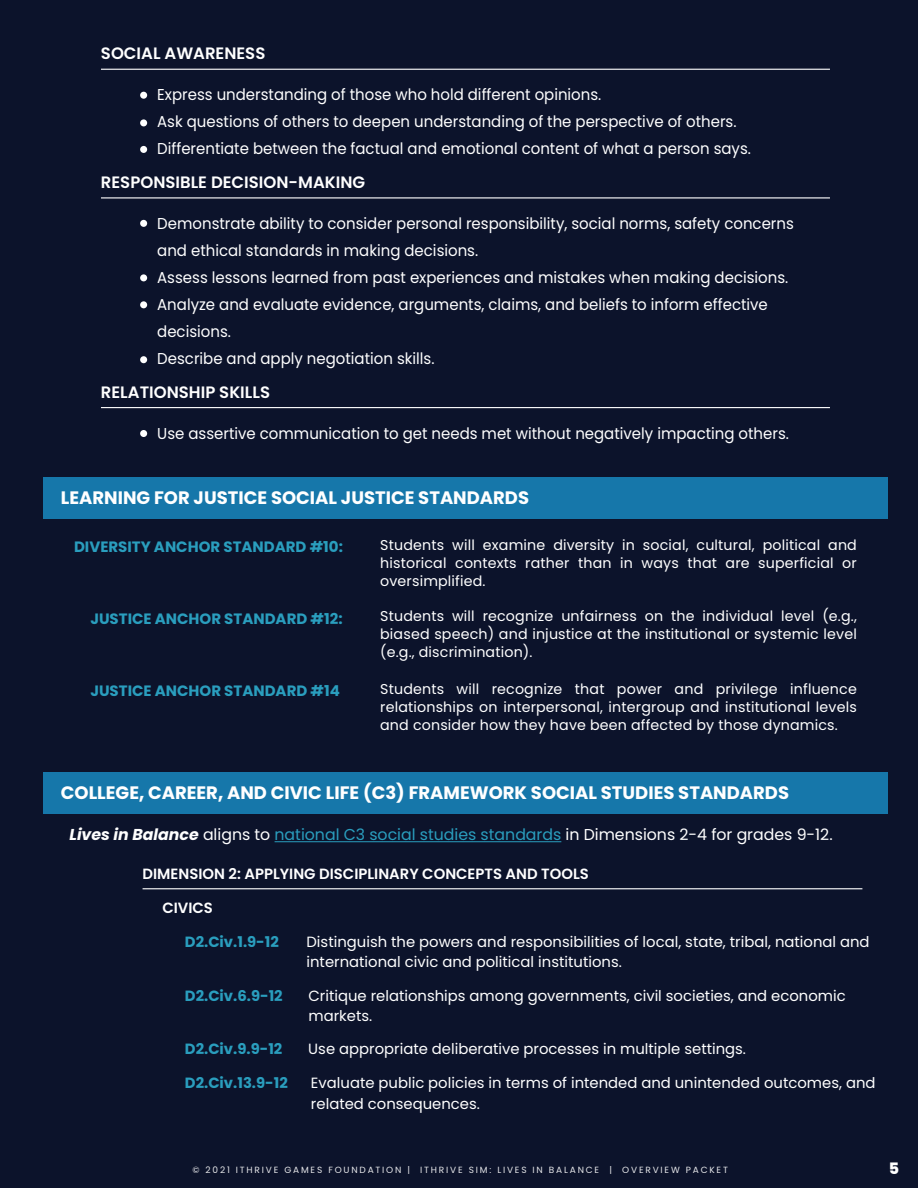
<style>
.page{position:relative;width:918px;height:1188px;background:#0c132b}
.page>*{position:absolute;margin:0;border:0;box-sizing:border-box;transform-origin:0 0}
.t1{font:700 18px "Poppins";color:#fff}
.t2{font:600 16.5px "Poppins";color:#fff}
.t3{font:15.75px/27px "Poppins";color:#fff;scale:.95 1}
.t4{font:15.75px "Poppins";color:#fff}
.t5{font:800 15.75px "Poppins";color:#fff}
.t6{font:700 15px "Poppins";color:#2a9ebe}
.t7{font:14.85px/20.7px "Poppins";color:#fff}
.t8{font:600 14.85px "Poppins";color:#fff}
.t9{font:700 14.85px "Poppins";color:#2a9ebe}
.t10{font:14.25px/18px "Poppins";letter-spacing:.01em;color:#fff;text-align:justify}
.t11{font:9px "Poppins";letter-spacing:.2em;color:#fff}
.s1{font-weight:700;font-style:italic}
.s2{color:#2a9ebe}
</style>
<div class="page">
<hr style="left:101px;top:69px;width:729px;height:1px;background:#fff">
<div style="left:140px;top:92px;width:7px;height:7px;background:#fff;border-radius:50%"></div>
<div style="left:140px;top:119px;width:7px;height:7px;background:#fff;border-radius:50%"></div>
<div style="left:140px;top:146px;width:7px;height:7px;background:#fff;border-radius:50%"></div>
<hr style="left:101px;top:197px;width:729px;height:1px;background:#fff">
<div style="left:140px;top:220px;width:7px;height:7px;background:#fff;border-radius:50%"></div>
<div style="left:140px;top:274px;width:7px;height:7px;background:#fff;border-radius:50%"></div>
<div style="left:140px;top:301px;width:7px;height:7px;background:#fff;border-radius:50%"></div>
<div style="left:140px;top:356px;width:7px;height:7px;background:#fff;border-radius:50%"></div>
<hr style="left:101px;top:407px;width:729px;height:1px;background:#fff">
<div style="left:140px;top:430px;width:7px;height:7px;background:#fff;border-radius:50%"></div>
<div style="left:43px;top:477px;width:845px;height:41px;background:#1677aa"></div>
<hr style="left:143px;top:888px;width:719px;height:1px;background:#fff">
<div style="left:43px;top:772px;width:845px;height:41px;background:#1677aa"></div>
<hr style="left:275px;top:841px;width:286px;height:1px;background:#2a9ebe">
<p class="t2" style="left:101px;top:44px;width:166px">SOCIAL AWARENESS</p>
<p class="t3" style="left:157px;top:81px;width:627px">Express understanding of those who hold different opinions.<br>Ask questions of others to deepen understanding of the perspective of others.<br>Differentiate between the factual and emotional content of what a person says.</p>
<p class="t2" style="left:101px;top:173px;width:266px">RESPONSIBLE DECISION-MAKING</p>
<p class="t3" style="left:157px;top:210px;width:672px">Demonstrate ability to consider personal responsibility, social norms, safety concerns and ethical standards in making decisions.<br>Assess lessons learned from past experiences and mistakes when making decisions.<br>Analyze and evaluate evidence, arguments, claims, and beliefs to inform effective decisions.<br>Describe and apply negotiation skills.</p>
<p class="t2" style="left:101px;top:382px;width:171px">RELATIONSHIP SKILLS</p>
<p class="t3" style="left:157px;top:420px;width:667px">Use assertive communication to get needs met without negatively impacting others.</p>
<p class="t1" style="left:61px;top:487px;width:470px">LEARNING FOR JUSTICE SOCIAL JUSTICE STANDARDS</p>
<p class="t6" style="left:74px;top:538px;width:270px">DIVERSITY ANCHOR STANDARD #10:</p>
<p class="t10" style="left:380px;top:536px;width:478px">Students will examine diversity in social, cultural, political and historical contexts rather than in ways that are superficial or oversimplified.</p>
<p class="t6" style="left:90px;top:610px;width:254px">JUSTICE ANCHOR STANDARD #12:</p>
<p class="t10" style="left:380px;top:608px;width:478px">Students will recognize unfairness on the individual level (e.g., biased speech) and injustice at the institutional or systemic level (e.g., discrimination).</p>
<p class="t6" style="left:90px;top:682px;width:251px">JUSTICE ANCHOR STANDARD #14</p>
<p class="t10" style="left:380px;top:680px;width:478px">Students will recognize that power and privilege influence relationships on interpersonal, intergroup and institutional levels and consider how they have been affected by those dynamics.</p>
<p class="t1" style="left:61px;top:783px;width:730px">COLLEGE, CAREER, AND CIVIC LIFE (C3) FRAMEWORK SOCIAL STUDIES STANDARDS</p>
<p class="t4" style="left:69px;top:826px;width:765px"><span class="s1">Lives in Balance</span> aligns to <span class="s2">national C3 social studies standards</span> in Dimensions 2-4 for grades 9-12.</p>
<p class="t8" style="left:143px;top:865px;width:448px">DIMENSION 2: APPLYING DISCIPLINARY CONCEPTS AND TOOLS</p>
<p class="t8" style="left:162px;top:900px;width:52px">CIVICS</p>
<p class="t9" style="left:185px;top:933px;width:95px">D2.Civ.1.9-12</p>
<p class="t9" style="left:185px;top:987px;width:99px">D2.Civ.6.9-12</p>
<p class="t7" style="left:307px;top:931px;width:565px">Distinguish the powers and responsibilities of local, state, tribal, national and international civic and political institutions.</p>
<p class="t7" style="left:308px;top:985px;width:539px">Critique relationships among governments, civil societies, and economic markets.</p>
<p class="t9" style="left:185px;top:1041px;width:99px">D2.Civ.9.9-12</p>
<p class="t7" style="left:308px;top:1039px;width:439px">Use appropriate deliberative processes in multiple settings.</p>
<p class="t7" style="left:311px;top:1072px;width:566px">Evaluate public policies in terms of intended and unintended outcomes, and related consequences.</p>
<p class="t9" style="left:185px;top:1074px;width:104px">D2.Civ.13.9-12</p>
<p class="t11" style="left:193px;top:1165px;width:537px">© 2021 ITHRIVE GAMES FOUNDATION | ITHRIVE SIM: LIVES IN BALANCE | OVERVIEW PACKET</p>
<p class="t5" style="left:889px;top:1159px;width:12px">5</p>
</div>
